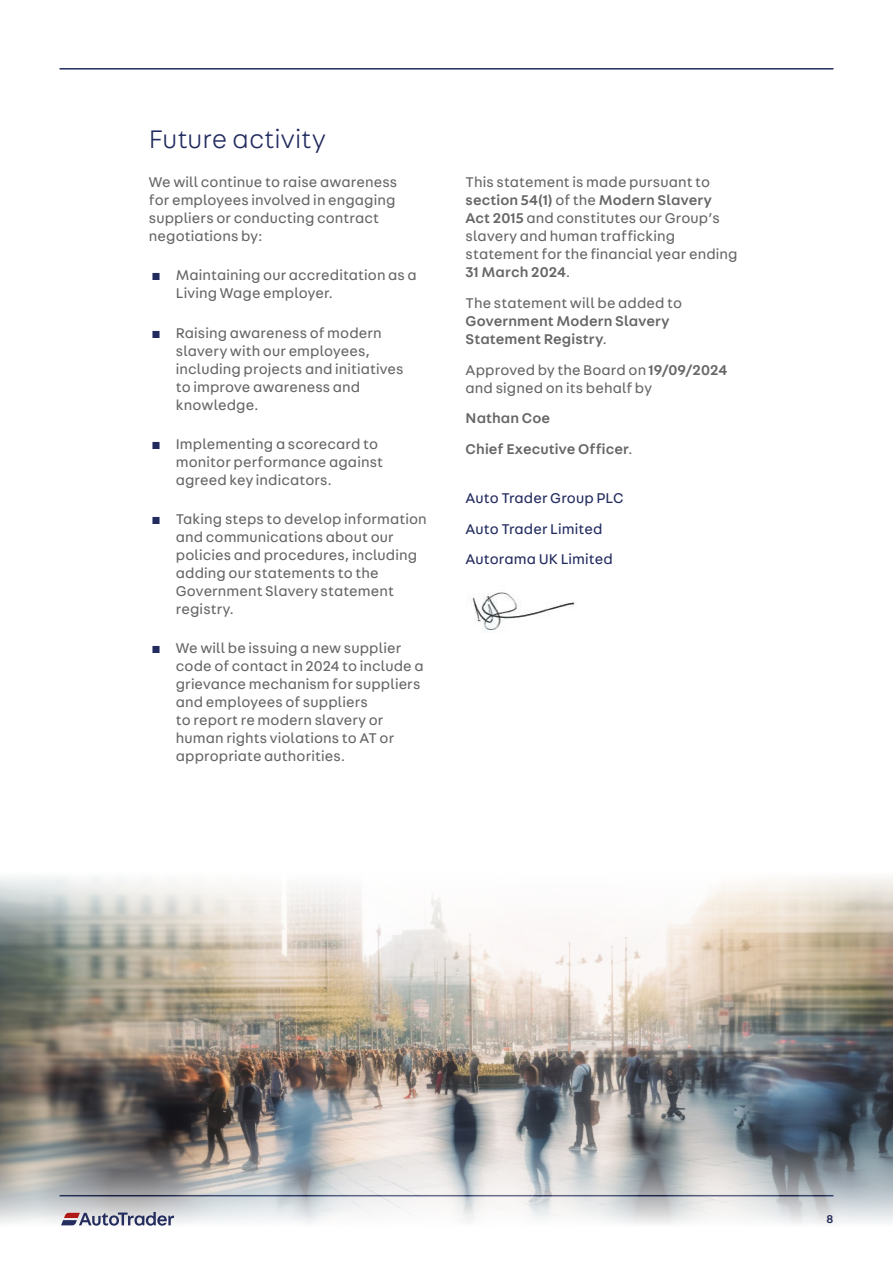
<style>
.page{position:relative;width:893px;height:1263px;background:#fff}
.page>*{position:absolute;margin:0;border:0;box-sizing:border-box;transform-origin:0 0}
.t1{font:300 27px "AT Fabriga";color:#222b5e}
.t2{font:15px/18px "AT Fabriga";letter-spacing:.005em;color:#666}
.t3{font:500 15px/18px "AT Fabriga";letter-spacing:.01em;color:#666}
.t4{font:15px/30.8px "AT Fabriga";letter-spacing:.005em;color:#222b5e}
.t5{font:500 12px "AT Fabriga";color:#222b5e}
.s1{color:#222b5e}
.s2{font-weight:500}
.s3{font-weight:400}
</style>
<div class="page">
<hr style="left:60px;top:68px;width:773px;height:2px;background:#222b5e">
<img style="left:0;top:877px;width:893px;height:347px">
<img style="left:471px;top:592px;width:106px;height:41px">
<svg style="left:61px;top:1212px;width:113px;height:14px"></svg>
<h1 class="t1" style="left:149px;top:122px;width:178px">Future activity</h1>
<p class="t2" style="left:149px;top:173px;width:250px">We will continue to raise awareness for employees involved in engaging suppliers or conducting contract negotiations by:</p>
<p class="t2" style="left:176px;top:266px;width:243px;text-indent:-27px"><span class="s1">▪</span> Maintaining our accreditation as a<br>Living Wage employer.</p>
<p class="t2" style="left:176px;top:323px;width:229px;text-indent:-27px"><span class="s1">▪</span> Raising awareness of modern slavery with our employees, including projects and initiatives to improve awareness and knowledge.</p>
<p class="t2" style="left:176px;top:434px;width:209px;text-indent:-27px"><span class="s1">▪</span> Implementing a scorecard to monitor performance against agreed key indicators.</p>
<p class="t2" style="left:176px;top:510px;width:252px;text-indent:-27px"><span class="s1">▪</span> Taking steps to develop information and communications about our policies and procedures, including adding our statements to the<br>Government Slavery statement registry.</p>
<p class="t2" style="left:176px;top:639px;width:249px;text-indent:-27px"><span class="s1">▪</span> We will be issuing a new supplier code of contact in 2024 to include a grievance mechanism for suppliers and employees of suppliers<br>to report re modern slavery or human rights violations to AT or appropriate authorities.</p>
<p class="t2" style="left:466px;top:172px;width:274px">This statement is made pursuant to <span class="s2">section 54(1)</span> of the <span class="s2">Modern Slavery<br>Act 2015</span> and constitutes our Group’s slavery and human trafficking statement for the financial year ending<br><span class="s2">31 March 2024</span>.</p>
<p class="t2" style="left:466px;top:293px;width:218px">The statement will be added to</p>
<p class="t3" style="left:466px;top:311px;width:205px">Government Modern Slavery<br>Statement Registry<span class="s3">.</span></p>
<p class="t2" style="left:466px;top:360px;width:263px">Approved by the Board on <span class="s2">19/09/2024 </span>and signed on its behalf by</p>
<p class="t3" style="left:466px;top:402px;width:169px;line-height:30.8px">Nathan Coe<br>Chief Executive Officer<span class="s3">.</span></p>
<p class="t4" style="left:466px;top:482px;width:159px">Auto Trader Group PLC<br>Auto Trader Limited<br>Autorama UK Limited</p>
<p class="t5" style="left:826px;top:1211px;width:8px">8</p>
</div>
